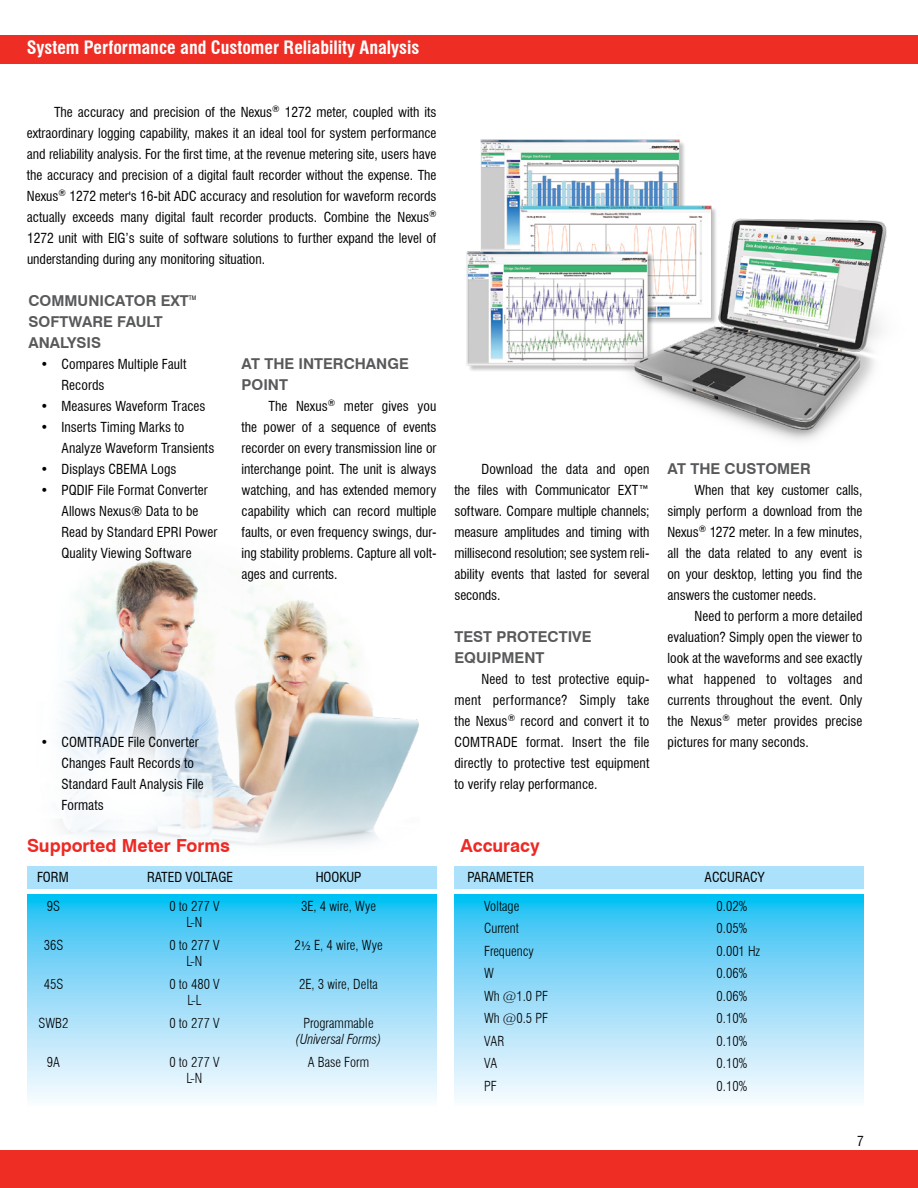
<style>
.page{position:relative;width:918px;height:1188px;background:#fff}
.page>*{position:absolute;margin:0;border:0;box-sizing:border-box;transform-origin:0 0}
.t1{font:700 condensed 18px "Swiss 721 BT";color:#fff}
.t2{font:700 18px "Swiss 721 BT";letter-spacing:.05em;color:#fff}
.t3{font:700 18px "Swiss 721 BT";color:#ee2924}
.t4{font:700 15px/21px "Swiss 721 BT";color:#58595b}
.t5{font:condensed 13.5px/21px "Swiss 721 BT";color:#000;text-align:justify}
.t6{font:300 condensed 13.5px "Swiss 721 BT";color:#000}
.t7{font:italic 300 condensed 13.5px "Swiss 721 BT";color:#000}
.t8{font:condensed 6px "Swiss 721 BT";color:#000}
.s1{font-family:"Minion Pro";font-weight:400;font-stretch:normal}
</style>
<div class="page">
<img style="left:27px;top:560px;width:837px;height:539px">
<div style="left:0;top:35px;width:918px;height:28px;background:#ee2e24"></div>
<div style="left:0;top:1150px;width:918px;height:38px;background:#ee2e24"></div>
<div style="left:27px;top:866px;width:409px;height:22px;background:#abe1fa"></div>
<svg style="left:27px;top:894px;width:409px;height:205px;background:#91dcf8"></svg>
<div style="left:454px;top:866px;width:410px;height:22px;background:#abe1fa"></div>
<svg style="left:454px;top:894px;width:410px;height:205px;background:#91dcf8"></svg>
<img style="left:466px;top:139px;width:421px;height:302px">
<h1 class="t1" style="left:27px;top:37px;width:394px">System Performance and Customer Reliability Analysis</h1>
<h1 class="t2" style="left:74px;top:37px;width:318px">Advanced Reporting and Analysis</h1>
<p class="t5" style="left:27px;top:102px;width:411px;text-indent:27px">The accuracy and precision of the Nexus<sup>®</sup> 1272 meter, coupled with its extraordinary logging capability, makes it an ideal tool for system performance and reliability analysis. For the first time, at the revenue metering site, users have the accuracy and precision of a digital fault recorder without the expense. The Nexus<sup>®</sup> 1272 meter's 16-bit ADC accuracy and resolution for waveform records actually exceeds many digital fault recorder products. Combine the Nexus<sup>® </sup>1272 unit with EIG’s suite of software solutions to further expand the level of understanding during any monitoring situation.</p>
<p class="t4" style="left:28px;top:290px;width:162px">COMMUNICATOR EXT</p>
<p class="t8" style="left:189px;top:294px;width:9px">TM</p>
<p class="t4" style="left:28px;top:311px;width:136px">SOFTWARE FAULT<br>ANALYSIS</p>
<p class="t5" style="left:62px;top:354px;width:126px;text-indent:-21px">• Compares Multiple Fault<br>Records</p>
<p class="t5" style="left:40px;top:396px;width:167px">• Measures Waveform Traces</p>
<p class="t5" style="left:62px;top:417px;width:154px;text-indent:-21px">• Inserts Timing Marks to<br>Analyze Waveform Transients</p>
<p class="t5" style="left:40px;top:459px;width:137px">• Displays CBEMA Logs</p>
<p class="t5" style="left:62px;top:480px;width:157px;text-align:left;text-indent:-21px">• PQDIF File Format Converter<br>Allows Nexus® Data to be<br>Read by Standard EPRI Power<br>Quality Viewing Software</p>
<p class="t4" style="left:242px;top:353px;width:169px">AT THE INTERCHANGE<br>POINT</p>
<p class="t5" style="left:241px;top:396px;width:197px;text-indent:27px">The Nexus<sup>®</sup> meter gives you the power of a sequence of events recorder on every transmission line or interchange point. The unit is always watching, and has extended memory capability which can record multiple faults, or even frequency swings, dur&shy;ing stability problems. Capture all volt&shy;ages and currents.</p>
<p class="t5" style="left:62px;top:732px;width:144px;text-align:left;text-indent:-21px">• COMTRADE File Converter<br>Changes Fault Records to<br>Standard Fault Analysis File<br>Formats</p>
<p class="t5" style="left:454px;top:459px;width:197px;text-indent:27px">Download the data and open the files with Communicator EXT™ software. Compare multiple channels; measure amplitudes and timing with millisecond resolution; see system reli&shy;ability events that lasted for several seconds.</p>
<p class="t4" style="left:454px;top:626px;width:138px">TEST PROTECTIVE<br>EQUIPMENT</p>
<p class="t5" style="left:454px;top:669px;width:197px;text-indent:27px">Need to test protective equip&shy;ment performance? Simply take the Nexus<sup>®</sup> record and convert it to COMTRADE format. Insert the file directly to protective test equipment to verify relay performance.</p>
<h1 class="t3" style="left:27px;top:835px;width:204px">Supported Meter Forms</h1>
<h1 class="t3" style="left:460px;top:835px;width:81px">Accuracy</h1>
<p class="t4" style="left:668px;top:458px;width:145px">AT THE CUSTOMER</p>
<p class="t5" style="left:668px;top:480px;width:197px;text-indent:27px">When that key customer calls, simply perform a download from the Nexus<sup>®</sup> 1272 meter. In a few minutes, all the data related to any event is on your desktop, letting you find the answers the customer needs.</p>
<p class="t5" style="left:668px;top:606px;width:197px;text-indent:27px">Need to perform a more detailed evaluation? Simply open the viewer to look at the waveforms and see exactly what happened to voltages and currents throughout the event. Only the Nexus<sup>®</sup> meter provides precise pictures for many seconds.</p>
<p class="t5" style="left:37px;top:867px;width:33px">FORM</p>
<p class="t5" style="left:147px;top:867px;width:87px">RATED VOLTAGE</p>
<p class="t5" style="left:316px;top:867px;width:47px">HOOKUP</p>
<p class="t6" style="left:47px;top:898px;width:15px">9S</p>
<p class="t6" style="left:169px;top:898px;width:52px">0 to 277 V</p>
<p class="t6" style="left:301px;top:898px;width:76px">3E, 4 wire, Wye</p>
<p class="t6" style="left:187px;top:914px;width:17px">L-N</p>
<p class="t6" style="left:44px;top:937px;width:21px">36S</p>
<p class="t6" style="left:169px;top:937px;width:52px">0 to 277 V</p>
<p class="t6" style="left:294px;top:937px;width:90px">2<span class="s1">½</span> E, 4 wire, Wye</p>
<p class="t6" style="left:187px;top:953px;width:17px">L-N</p>
<p class="t6" style="left:44px;top:976px;width:21px">45S</p>
<p class="t6" style="left:169px;top:976px;width:52px">0 to 480 V</p>
<p class="t6" style="left:299px;top:976px;width:80px">2E, 3 wire, Delta</p>
<p class="t6" style="left:187px;top:992px;width:16px">L-L</p>
<p class="t6" style="left:39px;top:1015px;width:31px">SWB2</p>
<p class="t6" style="left:169px;top:1015px;width:52px">0 to 277 V</p>
<p class="t6" style="left:303px;top:1015px;width:72px">Programmable</p>
<p class="t7" style="left:296px;top:1031px;width:87px">(Universal Forms)</p>
<p class="t6" style="left:47px;top:1054px;width:15px">9A</p>
<p class="t6" style="left:169px;top:1054px;width:52px">0 to 277 V</p>
<p class="t6" style="left:308px;top:1054px;width:63px">A Base Form</p>
<p class="t6" style="left:187px;top:1070px;width:17px">L-N</p>
<p class="t5" style="left:468px;top:867px;width:68px">PARAMETER</p>
<p class="t5" style="left:705px;top:867px;width:61px">ACCURACY</p>
<p class="t6" style="left:484px;top:898px;width:37px">Voltage</p>
<p class="t6" style="left:717px;top:898px;width:33px">0.02%</p>
<p class="t6" style="left:484px;top:920px;width:36px">Current</p>
<p class="t6" style="left:717px;top:920px;width:33px">0.05%</p>
<p class="t6" style="left:484px;top:943px;width:51px">Frequency</p>
<p class="t6" style="left:717px;top:943px;width:45px">0.001 Hz</p>
<p class="t6" style="left:484px;top:965px;width:11px">W</p>
<p class="t6" style="left:717px;top:965px;width:33px">0.06%</p>
<p class="t6" style="left:484px;top:988px;width:65px">Wh @1.0 PF</p>
<p class="t6" style="left:717px;top:988px;width:33px">0.06%</p>
<p class="t6" style="left:484px;top:1010px;width:65px">Wh @0.5 PF</p>
<p class="t6" style="left:717px;top:1010px;width:33px">0.10%</p>
<p class="t6" style="left:484px;top:1033px;width:22px">VAR</p>
<p class="t6" style="left:717px;top:1033px;width:33px">0.10%</p>
<p class="t6" style="left:484px;top:1055px;width:15px">VA</p>
<p class="t6" style="left:717px;top:1055px;width:33px">0.10%</p>
<p class="t6" style="left:484px;top:1078px;width:14px">PF</p>
<p class="t6" style="left:717px;top:1078px;width:33px">0.10%</p>
<p class="t5" style="left:857px;top:1131px;width:8px">7</p>
</div>
